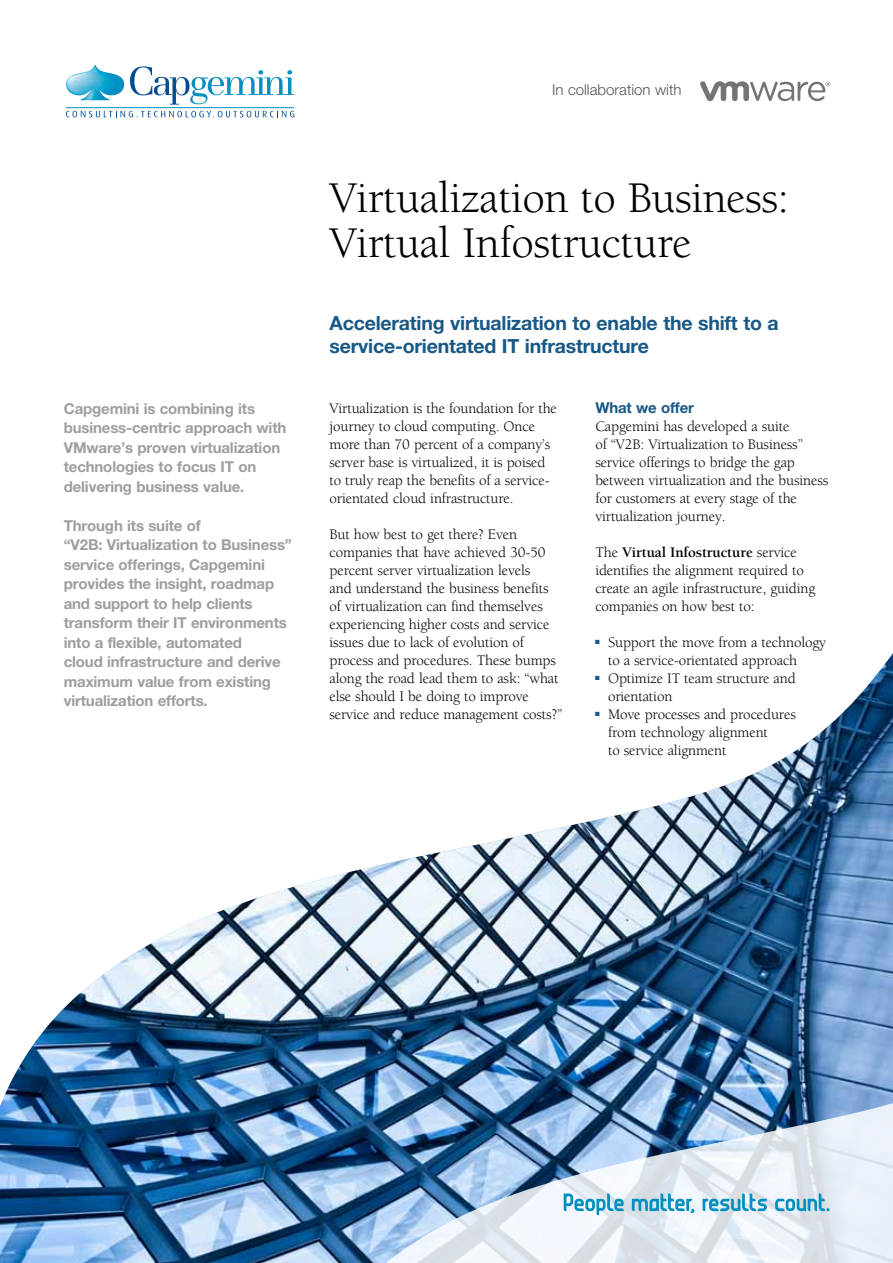
<style>
.page{position:relative;width:893px;height:1263px;background:#fff}
.page>*{position:absolute;margin:0;border:0;box-sizing:border-box;transform-origin:0 0}
.t1{font:45px/45px "Berkeley";letter-spacing:-.01em;color:#000}
.t2{font:700 19.5px/23.4px "Helvetica Neue";letter-spacing:-.01em;color:#175886}
.t3{font:15px/18px "Berkeley";letter-spacing:-.01em;color:#000}
.t4{font:700 15px/19.5px "Helvetica Neue";letter-spacing:-.01em;color:#9c9e9f}
.t5{font:300 15px "Helvetica Neue LT Std";color:#585453}
.t6{font:700 15px "Helvetica Neue LT Std";letter-spacing:-.01em;color:#175886}
.s1{font-weight:700}
</style>
<div class="page">
<img style="left:0;top:653px;width:893px;height:610px">
<img style="left:80px;top:96px;width:30px;height:4px">
<img style="left:66px;top:65px;width:58px;height:31px">
<svg style="left:130px;top:66px;width:164px;height:39px"></svg>
<svg style="left:66px;top:111px;width:228px;height:6px"></svg>
<hr style="left:66px;top:107px;width:228px;height:1px;background:#008fc1">
<svg style="left:700px;top:81px;width:130px;height:20px"></svg>
<svg style="left:362px;top:1097px;width:531px;height:166px"></svg>
<svg style="left:564px;top:1193px;width:60px;height:22px"></svg>
<svg style="left:632px;top:1193px;width:62px;height:20px"></svg>
<svg style="left:775px;top:1193px;width:54px;height:18px"></svg>
<svg style="left:703px;top:1193px;width:64px;height:18px"></svg>
<p class="t4" style="left:64px;top:398px;width:224px">Capgemini is combining its business-centric approach with<br>VMware’s proven virtualization technologies to focus IT on delivering business value.</p>
<p class="t4" style="left:64px;top:515px;width:230px">Through its suite of<br>“V2B: Virtualization to Business” service offerings, Capgemini provides the insight, roadmap and support to help clients transform their IT environments into a flexible, automated<br>cloud infrastructure and derive maximum value from existing virtualization efforts.</p>
<p class="t5" style="left:552px;top:80px;width:131px">In collaboration with</p>
<h1 class="t1" style="left:330px;top:176px;width:461px">Virtualization to Business:<br>Virtual Infostructure</h1>
<h2 class="t2" style="left:330px;top:311px;width:451px">Accelerating virtualization to enable the shift to a service-orientated IT infrastructure</h2>
<p class="t3" style="left:330px;top:400px;width:229px">Virtualization is the foundation for the journey to cloud computing. Once more than 70 percent of a company’s server base is virtualized, it is poised to truly reap the benefits of a service&shy;orientated cloud infrastructure.</p>
<p class="t3" style="left:330px;top:526px;width:234px">But how best to get there? Even companies that have achieved 30-50 percent server virtualization levels<br>and understand the business benefits of virtualization can find themselves experiencing higher costs and service issues due to lack of evolution of process and procedures. These bumps along the road lead them to ask: “what else should I be doing to improve service and reduce management costs?”</p>
<p class="t6" style="left:595px;top:398px;width:100px">What we offer</p>
<p class="t3" style="left:595px;top:418px;width:235px">Capgemini has developed a suite<br>of “V2B: Virtualization to Business” service offerings to bridge the gap between virtualization and the business for customers at every stage of the virtualization journey.</p>
<p class="t3" style="left:595px;top:544px;width:221px">The <span class="s1">Virtual Infostructure</span> service identifies the alignment required to create an agile infrastructure, guiding companies on how best to:</p>
<p class="t3" style="left:608px;top:634px;width:220px;text-indent:-13px"><sup>■</sup> Support the move from a technology to a service-orientated approach</p>
<p class="t3" style="left:608px;top:670px;width:189px;text-indent:-13px"><sup>■</sup> Optimize IT team structure and orientation</p>
<p class="t3" style="left:608px;top:706px;width:189px;text-indent:-13px"><sup>■</sup> Move processes and procedures from technology alignment<br>to service alignment</p>
</div>
